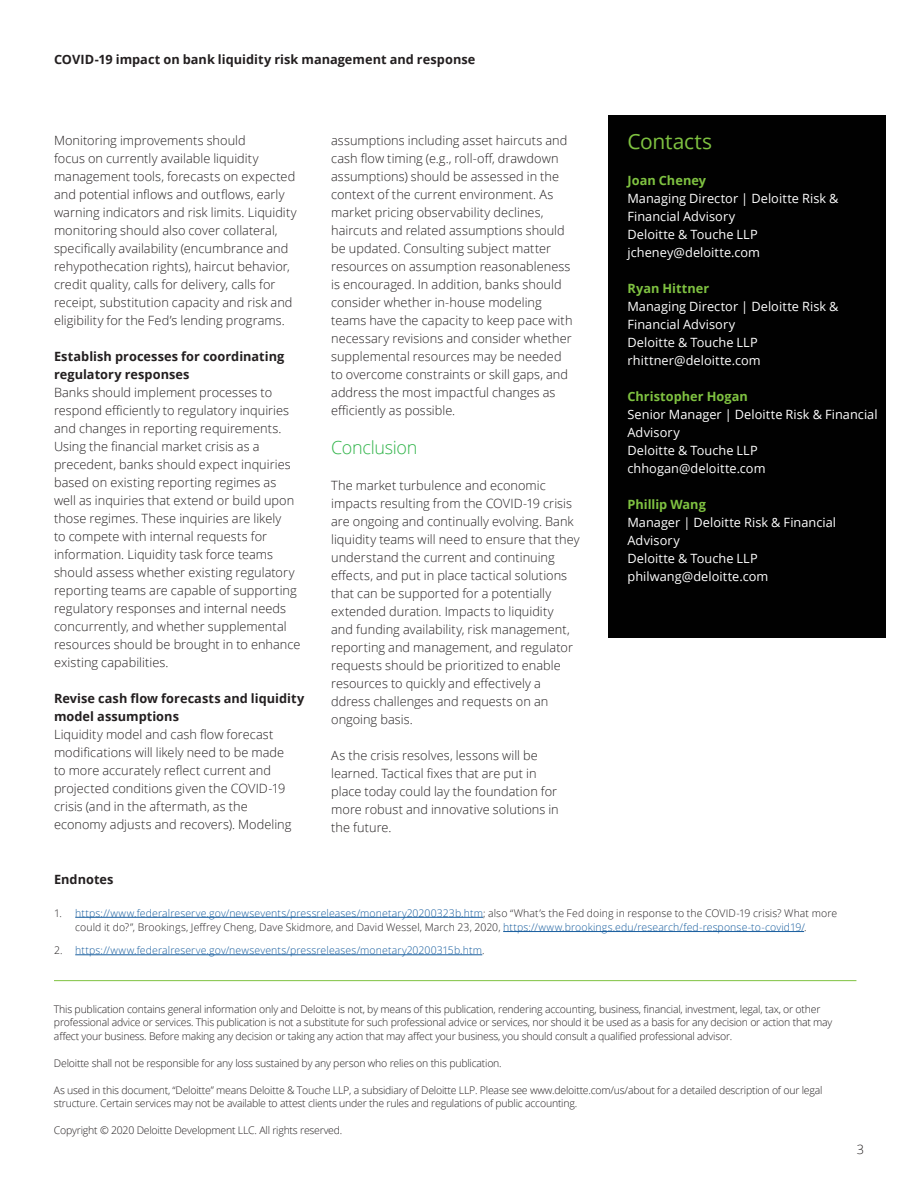
<style>
.page{position:relative;width:918px;height:1188px;background:#fff}
.page>*{position:absolute;margin:0;border:0;box-sizing:border-box;transform-origin:0 0}
.Number_list_level_1{font:21px "Open Sans";letter-spacing:-.015em;color:#7fc241}
.Body_copy__8_5_12pt{font:300 18px "Open Sans";letter-spacing:-.015em;color:#31b44a}
.Body_copy__8_5_12pt-2{font:300 12.75px/18px "Open Sans";letter-spacing:.005em;color:#231f20}
.Number_list_level_1-2{font:12.75px/18px "Open Sans";letter-spacing:.005em;color:#fff}
.Body_copy__8_5_12pt-3{font:700 12.75px/18px "Open Sans";letter-spacing:.005em;color:#231f20}
.Subhead_B__8_5_12pt{font:700 12.75px "Open Sans";color:#231f20}
.Number_list_level_1-3{font:700 12.75px "Open Sans";color:#7fc241}
.Number_list_level_1-4{font:300 12.75px "Open Sans";color:#231f20}
.Footer_copy{font:300 10.5px/13.5px "Open Sans";letter-spacing:-.02em;color:#231f20}
.Footer_copy-2{font:300 10.5px/14.2px "Open Sans";letter-spacing:.01em;color:#231f20}
.t1{font:300 10.5px "Open Sans";letter-spacing:.01em;color:#175d9e}
.s1{color:#175d9e}
.s2{color:#231f20}
</style>
<div class="page">
<div style="left:608px;top:115px;width:278px;height:522px;background:#010101"></div>
<hr style="left:75px;top:917px;width:408px;height:1px;background:#175d9e">
<hr style="left:503px;top:931px;width:301px;height:1px;background:#175d9e">
<hr style="left:75px;top:955px;width:407px;height:1px;background:#175d9e">
<hr style="left:54px;top:980px;width:802px;height:1px;background:#7fc241">
<p class="Subhead_B__8_5_12pt" style="left:54px;top:50px;width:423px">COVID-19 impact on bank liquidity risk management and response</p>
<p class="Body_copy__8_5_12pt-2" style="left:54px;top:131px;width:244px">Monitoring improvements should<br>focus on currently available liquidity management tools, forecasts on expected and potential inflows and outflows, early warning indicators and risk limits. Liquidity monitoring should also cover collateral, specifically availability (encumbrance and rehypothecation rights), haircut behavior, credit quality, calls for delivery, calls for receipt, substitution capacity and risk and eligibility for the Fed’s lending programs.</p>
<p class="Body_copy__8_5_12pt-3" style="left:54px;top:347px;width:232px">Establish processes for coordinating regulatory responses</p>
<p class="Body_copy__8_5_12pt-2" style="left:54px;top:383px;width:248px">Banks should implement processes to respond efficiently to regulatory inquiries and changes in reporting requirements.<br>Using the financial market crisis as a precedent, banks should expect inquiries based on existing reporting regimes as well as inquiries that extend or build upon those regimes. These inquiries are likely<br>to compete with internal requests for information. Liquidity task force teams should assess whether existing regulatory reporting teams are capable of supporting regulatory responses and internal needs concurrently, and whether supplemental resources should be brought in to enhance existing capabilities.</p>
<p class="Body_copy__8_5_12pt-3" style="left:54px;top:689px;width:252px">Revise cash flow forecasts and liquidity model assumptions</p>
<p class="Body_copy__8_5_12pt-2" style="left:54px;top:725px;width:239px">Liquidity model and cash flow forecast modifications will likely need to be made to more accurately reflect current and projected conditions given the COVID-19 crisis (and in the aftermath, as the economy adjusts and recovers). Modeling</p>
<p class="Body_copy__8_5_12pt-2" style="left:331px;top:131px;width:243px">assumptions including asset haircuts and cash flow timing (e.g., roll-off, drawdown assumptions) should be assessed in the context of the current environment. As market pricing observability declines, haircuts and related assumptions should be updated. Consulting subject matter resources on assumption reasonableness is encouraged. In addition, banks should consider whether in-house modeling teams have the capacity to keep pace with necessary revisions and consider whether supplemental resources may be needed to overcome constraints or skill gaps, and address the most impactful changes as efficiently as possible.</p>
<p class="Body_copy__8_5_12pt" style="left:331px;top:435px;width:88px">Conclusion</p>
<p class="Body_copy__8_5_12pt-2" style="left:331px;top:476px;width:250px">The market turbulence and economic impacts resulting from the COVID-19 crisis are ongoing and continually evolving. Bank liquidity teams will need to ensure that they understand the current and continuing effects, and put in place tactical solutions that can be supported for a potentially extended duration. Impacts to liquidity<br>and funding availability, risk management, reporting and management, and regulator requests should be prioritized to enable resources to quickly and effectively a ddress challenges and requests on an ongoing basis.</p>
<p class="Body_copy__8_5_12pt-2" style="left:331px;top:746px;width:229px">As the crisis resolves, lessons will be learned. Tactical fixes that are put in place today could lay the foundation for more robust and innovative solutions in the future.</p>
<p class="Number_list_level_1" style="left:627px;top:127px;width:86px">Contacts</p>
<p class="Number_list_level_1-3" style="left:627px;top:172px;width:80px">Joan Cheney</p>
<p class="Number_list_level_1-2" style="left:627px;top:189px;width:213px">Managing Director | Deloitte Risk &amp;<br>Financial Advisory</p>
<p class="Number_list_level_1-2" style="left:627px;top:225px;width:132px">Deloitte &amp; Touche LLP</p>
<p class="Number_list_level_1-2" style="left:627px;top:243px;width:134px">jcheney@deloitte.com</p>
<p class="Number_list_level_1-3" style="left:627px;top:280px;width:83px">Ryan Hittner</p>
<p class="Number_list_level_1-2" style="left:627px;top:297px;width:213px">Managing Director | Deloitte Risk &amp;<br>Financial Advisory</p>
<p class="Number_list_level_1-2" style="left:627px;top:333px;width:132px">Deloitte &amp; Touche LLP</p>
<p class="Number_list_level_1-2" style="left:627px;top:351px;width:135px">rhittner@deloitte.com</p>
<p class="Number_list_level_1-3" style="left:627px;top:388px;width:122px">Christopher Hogan</p>
<p class="Number_list_level_1-2" style="left:627px;top:405px;width:252px">Senior Manager | Deloitte Risk &amp; Financial<br>Advisory</p>
<p class="Number_list_level_1-2" style="left:627px;top:441px;width:132px">Deloitte &amp; Touche LLP</p>
<p class="Number_list_level_1-2" style="left:627px;top:459px;width:140px">chhogan@deloitte.com</p>
<p class="Number_list_level_1-3" style="left:627px;top:496px;width:80px">Phillip Wang</p>
<p class="Number_list_level_1-2" style="left:627px;top:513px;width:210px">Manager | Deloitte Risk &amp; Financial<br>Advisory</p>
<p class="Number_list_level_1-2" style="left:627px;top:549px;width:132px">Deloitte &amp; Touche LLP</p>
<p class="Number_list_level_1-2" style="left:627px;top:567px;width:142px">philwang@deloitte.com</p>
<p class="Body_copy__8_5_12pt-3" style="left:54px;top:870px;width:61px">Endnotes</p>
<p class="Footer_copy-2" style="left:75px;top:905px;width:763px;text-indent:-21px">1. <span class="s1">https://www.federalreserve.gov/newsevents/pressreleases/monetary20200323b.htm</span>; also “What’s the Fed doing in response to the COVID-19 crisis? What more could it do?”, Brookings, Jeffrey Cheng, Dave Skidmore, and David Wessel, March 23, 2020, <span class="s1">https://www.brookings.edu/research/fed-response-to-covid19/</span>.</p>
<p class="t1" style="left:54px;top:943px;width:432px"><span class="s2">2.</span> https://www.federalreserve.gov/newsevents/pressreleases/monetary20200315b.htm<span class="s2">.</span></p>
<p class="Footer_copy" style="left:54px;top:1002px;width:780px">This publication contains general information only and Deloitte is not, by means of this publication, rendering accounting, business, financial, investment, legal, tax, or other professional advice or services. This publication is not a substitute for such professional advice or services, nor should it be used as a basis for any decision or action that may affect your business. Before making any decision or taking any action that may affect your business, you should consult a qualified professional advisor.</p>
<p class="Footer_copy" style="left:54px;top:1056px;width:449px">Deloitte shall not be responsible for any loss sustained by any person who relies on this publication.</p>
<p class="Footer_copy" style="left:54px;top:1083px;width:770px">As used in this document, “Deloitte” means Deloitte &amp; Touche LLP, a subsidiary of Deloitte LLP. Please see www.deloitte.com/us/about for a detailed description of our legal structure. Certain services may not be available to attest clients under the rules and regulations of public accounting.</p>
<p class="Footer_copy" style="left:54px;top:1123px;width:290px">Copyright © 2020 Deloitte Development LLC. All rights reserved.</p>
<p class="Number_list_level_1-4" style="left:857px;top:1141px;width:9px">3</p>
</div>
